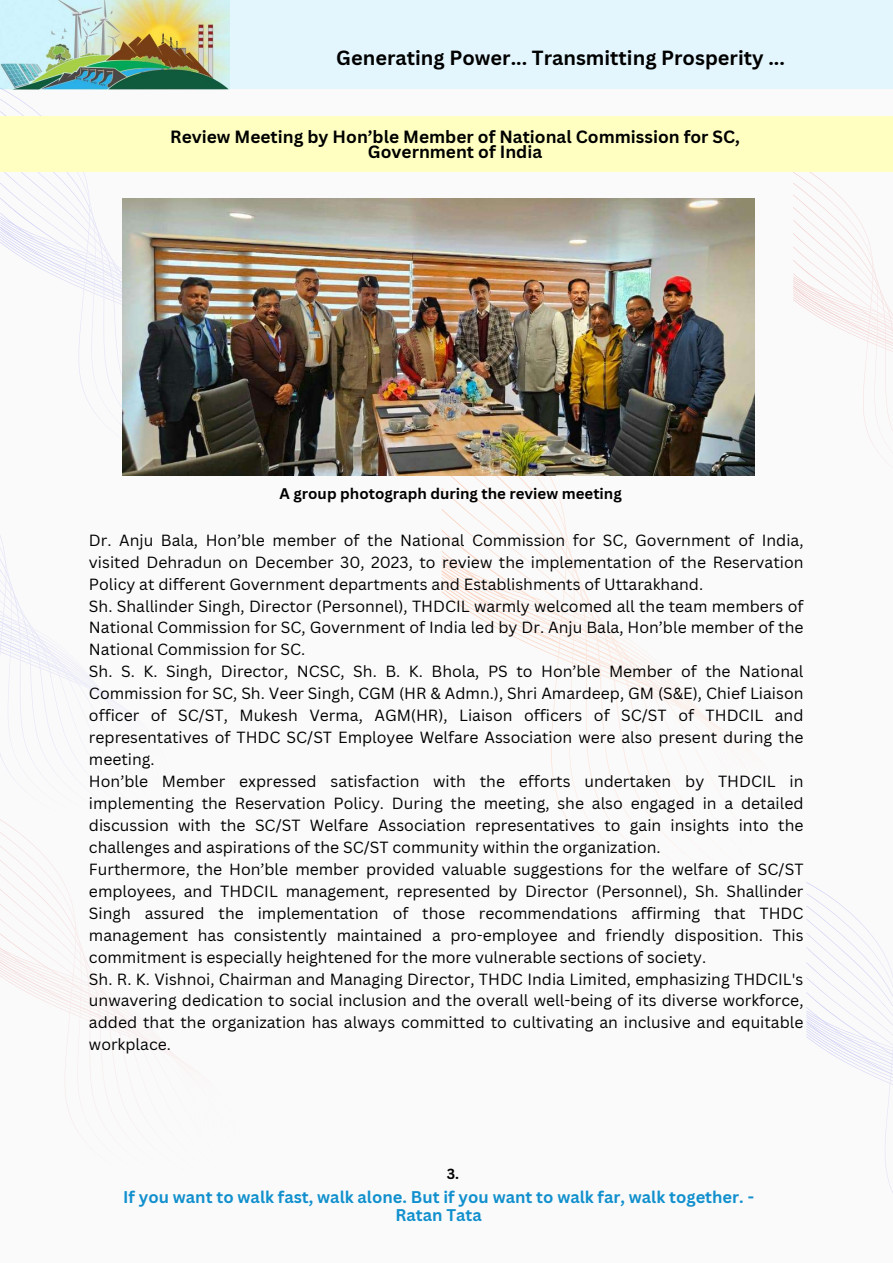
<style>
.page{position:relative;width:893px;height:1263px;background:#fff}
.page>*{position:absolute;margin:0;border:0;box-sizing:border-box;transform-origin:0 0}
.t1{font:700 19.95px "Canva Sans";color:#000}
.t2{font:700 17.25px/15.1px "Canva Sans";color:#000;text-align:center}
.t3{font:700 16.5px/17.4px "Canva Sans";color:#1190cd;text-align:center}
.t4{font:15.75px/21.9px "Canva Sans";color:#000}
.t5{font:700 15px "Canva Sans";color:#000}
.t6{font:700 14.25px "Canva Sans";color:#000}
</style>
<div class="page">
<div style="left:0;top:0;width:893px;height:89px;background:#e3f6fd"></div>
<div style="left:0;top:89px;width:893px;height:1174px;background:#fafafa"></div>
<img style="left:0;top:0;width:230px;height:89px">
<svg style="left:640px;top:647px;width:23px;height:198px"></svg>
<svg style="left:442px;top:476px;width:198px;height:382px"></svg>
<svg style="left:793px;top:171px;width:100px;height:286px"></svg>
<svg style="left:0;top:819px;width:128px;height:303px"></svg>
<svg style="left:0;top:536px;width:119px;height:243px"></svg>
<svg style="left:806px;top:882px;width:87px;height:311px"></svg>
<svg style="left:0;top:88px;width:142px;height:330px"></svg>
<div style="left:0;top:116px;width:893px;height:55px;background:#feffc1"></div>
<img style="left:122px;top:198px;width:632px;height:278px">
<p class="t1" style="left:336px;top:44px;width:450px">Generating Power... Transmitting Prosperity ...</p>
<p class="t2" style="left:170px;top:128px;width:571px">Review Meeting by Hon’ble Member of National Commission for SC,<br>Government of India</p>
<p class="t5" style="left:279px;top:483px;width:344px">A group photograph during the review meeting</p>
<p class="t4" style="left:89px;top:529px;width:716px">Dr. Anju Bala, Hon’ble member of the National Commission for SC, Government of India, visited Dehradun on December 30, 2023, to review the implementation of the Reservation Policy at different Government departments and Establishments of Uttarakhand.<br>Sh. Shallinder Singh, Director (Personnel), THDCIL warmly welcomed all the team members of National Commission for SC, Government of India led by Dr. Anju Bala, Hon’ble member of the National Commission for SC.<br>Sh. S. K. Singh, Director, NCSC, Sh. B. K. Bhola, PS to Hon’ble Member of the National Commission for SC, Sh. Veer Singh, CGM (HR &amp; Admn.), Shri Amardeep, GM (S&amp;E), Chief Liaison officer of SC/ST, Mukesh Verma, AGM(HR), Liaison officers of SC/ST of THDCIL and representatives of THDC SC/ST Employee Welfare Association were also present during the meeting.<br>Hon’ble Member expressed satisfaction with the efforts undertaken by THDCIL in implementing the Reservation Policy. During the meeting, she also engaged in a detailed discussion with the SC/ST Welfare Association representatives to gain insights into the challenges and aspirations of the SC/ST community within the organization.<br>Furthermore, the Hon’ble member provided valuable suggestions for the welfare of SC/ST employees, and THDCIL management, represented by Director (Personnel), Sh. Shallinder Singh assured the implementation of those recommendations affirming that THDC management has consistently maintained a pro-employee and friendly disposition. This commitment is especially heightened for the more vulnerable sections of society.<br>Sh. R. K. Vishnoi, Chairman and Managing Director, THDC India Limited, emphasizing THDCIL's unwavering dedication to social inclusion and the overall well-being of its diverse workforce, added that the organization has always committed to cultivating an inclusive and equitable workplace.</p>
<p class="t6" style="left:447px;top:1163px;width:14px">3.</p>
<p class="t3" style="left:123px;top:1188px;width:632px">If you want to walk fast, walk alone. But if you want to walk far, walk together. -<br>Ratan Tata</p>
</div>
